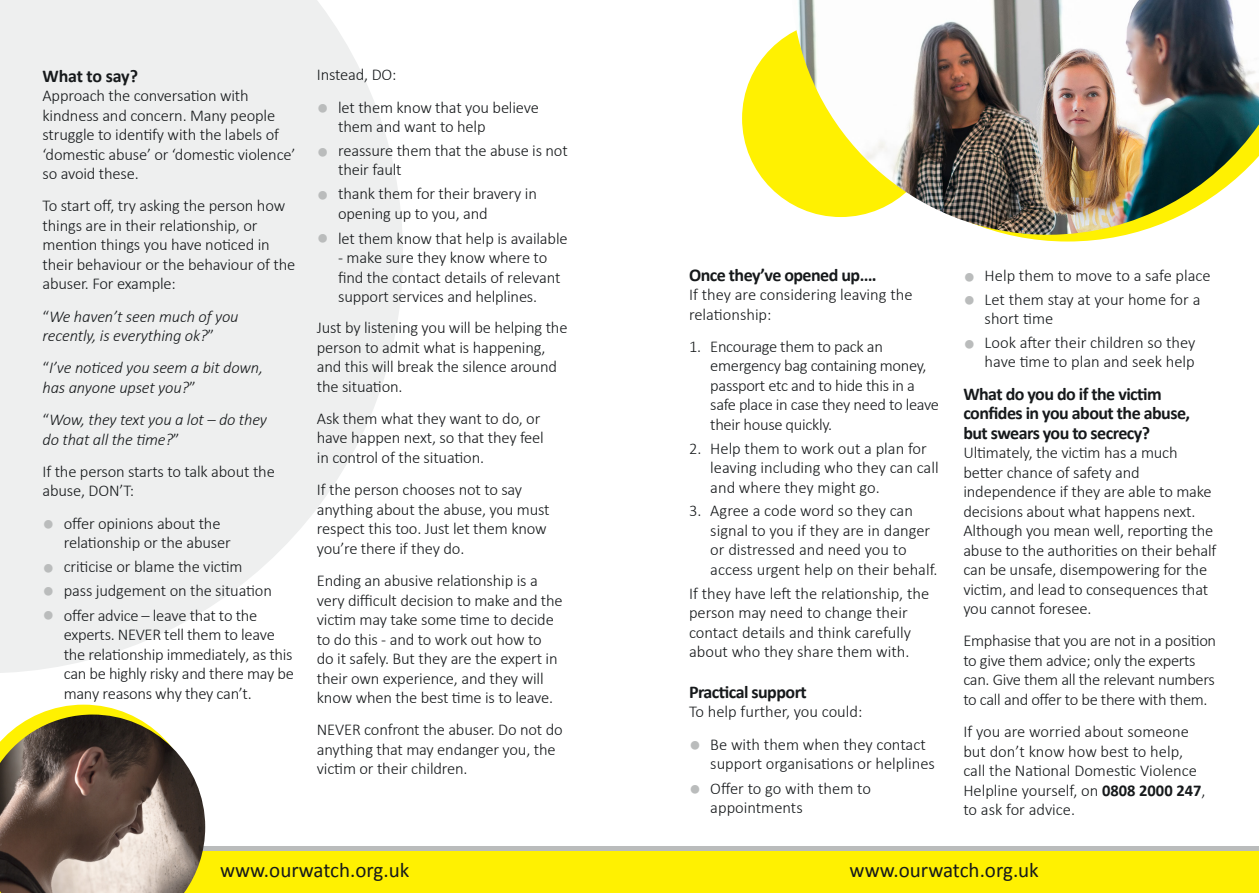
<style>
.page{position:relative;width:1259px;height:893px;background:#fff}
.page>*{position:absolute;margin:0;border:0;box-sizing:border-box;transform-origin:0 0}
.t1{font:21px "Calibri";color:#16191b}
.NHW_Para_Heading{font:700 18px/19.5px "Calibri";letter-spacing:-.03em;color:#16191b}
.NHW_Body{font:300 16.5px/19.5px "Calibri";letter-spacing:-.01em;color:#16191b}
.NHW_Bullets{font:300 16.5px/19.5px "Calibri";letter-spacing:-.01em;color:#16191b}
.NHW_Last_Bullet{font:300 16.5px/19.5px "Calibri";letter-spacing:-.02em;color:#16191b}
.NHW_Body-2{font:italic 300 16.5px/19.5px "Calibri";letter-spacing:-.01em;color:#16191b}
.s1{font-style:normal}
.s2{font-weight:700;font-size:24px;color:#babcbc}
.s3{font-weight:700}
</style>
<div class="page">
<div style="left:0;top:850px;width:1259px;height:43px;background:#fff101"></div>
<hr style="left:0;top:846px;width:1259px;height:4px;background:#babcbc">
<svg style="left:1010px;top:235px;width:115px;height:7px"></svg>
<svg style="left:0;top:0;width:403px;height:673px;fill:#eeefef"></svg>
<div style="left:742px;top:20px;width:197px;height:197px;background:#fff101;border-radius:50%"></div>
<img style="left:792px;top:0;width:467px;height:235px">
<svg style="left:39px;top:705px;width:89px;height:9px"></svg>
<img style="left:0;top:714px;width:205px;height:179px">
<p class="NHW_Para_Heading" style="left:43px;top:66px;width:97px">What to say?</p>
<p class="NHW_Body" style="left:43px;top:86px;width:254px">Approach the conversation with kindness and concern. Many people struggle to identify with the labels of ‘domestic abuse’ or ‘domestic violence’ so avoid these.</p>
<p class="NHW_Body" style="left:43px;top:196px;width:254px">To start off, try asking the person how things are in their relationship, or mention things you have noticed in their behaviour or the behaviour of the abuser. For example:</p>
<p class="NHW_Body-2" style="left:43px;top:306px;width:198px"><span class="s1">“</span>We haven’t seen much of you recently, is everything ok?<span class="s1">”</span></p>
<p class="NHW_Body-2" style="left:43px;top:358px;width:222px"><span class="s1">“</span>I’ve noticed you seem a bit down, has anyone upset you?<span class="s1">”</span></p>
<p class="NHW_Body-2" style="left:43px;top:410px;width:226px"><span class="s1">“</span>Wow, they text you a lot – do they do that all the time?<span class="s1">”</span></p>
<p class="NHW_Body" style="left:43px;top:461px;width:234px">If the person starts to talk about the abuse, DON’T:</p>
<p class="NHW_Bullets" style="left:64px;top:513px;width:168px;text-indent:-21px"><span class="s2">•</span> offer opinions about the relationship or the abuser</p>
<p class="NHW_Bullets" style="left:43px;top:556px;width:201px"><span class="s2">•</span> criticise or blame the victim</p>
<p class="NHW_Bullets" style="left:43px;top:580px;width:231px"><span class="s2">•</span> pass judgement on the situation</p>
<p class="NHW_Last_Bullet" style="left:64px;top:605px;width:232px;text-indent:-21px"><span class="s2">•</span> offer advice – leave that to the experts. NEVER tell them to leave the relationship immediately, as this can be highly risky and there may be many reasons why they can’t.</p>
<p class="NHW_Body" style="left:317px;top:65px;width:81px">Instead, DO:</p>
<p class="NHW_Bullets" style="left:338px;top:97px;width:202px;text-indent:-21px"><span class="s2">•</span> let them know that you believe them and want to help</p>
<p class="NHW_Bullets" style="left:338px;top:141px;width:231px;text-indent:-21px"><span class="s2">•</span> reassure them that the abuse is not their fault</p>
<p class="NHW_Bullets" style="left:338px;top:184px;width:200px;text-indent:-21px"><span class="s2">•</span> thank them for their bravery in opening up to you, and</p>
<p class="NHW_Last_Bullet" style="left:317px;top:229px;width:252px"><span class="s2">•</span> let them know that help is available</p>
<p class="NHW_Last_Bullet" style="left:338px;top:248px;width:224px">- make sure they know where to find the contact details of relevant support services and helplines.</p>
<p class="NHW_Body" style="left:317px;top:318px;width:252px">Just by listening you will be helping the person to admit what is happening, and this will break the silence around the situation.</p>
<p class="NHW_Body" style="left:317px;top:409px;width:228px">Ask them what they want to do, or have happen next, so that they feel in control of the situation.</p>
<p class="NHW_Body" style="left:317px;top:480px;width:234px">If the person chooses not to say anything about the abuse, you must respect this too. Just let them know you’re there if they do.</p>
<p class="NHW_Body" style="left:317px;top:571px;width:247px">Ending an abusive relationship is a very difficult decision to make and the victim may take some time to decide to do this - and to work out how to do it safely. But they are the expert in their own experience, and they will know when the best time is to leave.</p>
<p class="NHW_Body" style="left:317px;top:720px;width:247px">NEVER confront the abuser. Do not do anything that may endanger you, the victim or their children.</p>
<p class="NHW_Para_Heading" style="left:689px;top:265px;width:189px">Once they’ve opened up….</p>
<p class="NHW_Body" style="left:689px;top:285px;width:225px">If they are considering leaving the relationship:</p>
<p class="NHW_Bullets" style="left:710px;top:336px;width:230px;text-indent:-21px">1. Encourage them to pack an emergency bag containing money, passport etc and to hide this in a safe place in case they need to leave their house quickly.</p>
<p class="NHW_Bullets" style="left:710px;top:438px;width:230px;text-indent:-21px">2. Help them to work out a plan for leaving including who they can call and where they might go.</p>
<p class="NHW_Bullets" style="left:710px;top:501px;width:229px;text-indent:-21px">3. Agree a code word so they can signal to you if they are in danger or distressed and need you to access urgent help on their behalf.</p>
<p class="NHW_Body" style="left:689px;top:583px;width:242px">If they have left the relationship, the person may need to change their contact details and think carefully about who they share them with.</p>
<p class="NHW_Para_Heading" style="left:689px;top:682px;width:119px">Practical support</p>
<p class="NHW_Body" style="left:689px;top:702px;width:175px">To help further, you could:</p>
<p class="NHW_Bullets" style="left:710px;top:734px;width:226px;text-indent:-21px"><span class="s2">•</span> Be with them when they contact support organisations or helplines</p>
<p class="NHW_Bullets" style="left:710px;top:778px;width:162px;text-indent:-21px"><span class="s2">•</span> Offer to go with them to appointments</p>
<p class="NHW_Bullets" style="left:963px;top:265px;width:249px"><span class="s2">•</span> Help them to move to a safe place</p>
<p class="NHW_Bullets" style="left:984px;top:289px;width:217px;text-indent:-21px"><span class="s2">•</span> Let them stay at your home for a short time</p>
<p class="NHW_Bullets" style="left:963px;top:332px;width:234px;text-align:right"><span class="s2">•</span> Look after their children so they have time to plan and seek help</p>
<p class="NHW_Para_Heading" style="left:963px;top:384px;width:228px">What do you do if the victim confides in you about the abuse, but swears you to secrecy?</p>
<p class="NHW_Body" style="left:963px;top:443px;width:255px">Ultimately, the victim has a much better chance of safety and independence if they are able to make decisions about what happens next.<br>Although you mean well, reporting the abuse to the authorities on their behalf can be unsafe, disempowering for the victim, and lead to consequences that you cannot foresee.</p>
<p class="NHW_Body" style="left:963px;top:631px;width:254px">Emphasise that you are not in a position to give them advice; only the experts can. Give them all the relevant numbers to call and offer to be there with them.</p>
<p class="NHW_Body" style="left:963px;top:722px;width:244px">If you are worried about someone but don’t know how best to help, call the National Domestic Violence<br>Helpline yourself, on <span class="s3">0808 2000 247</span>, to ask for advice.</p>
<p class="t1" style="left:220px;top:856px;width:191px">www.ourwatch.org.uk</p>
<p class="t1" style="left:849px;top:856px;width:191px">www.ourwatch.org.uk</p>
</div>
